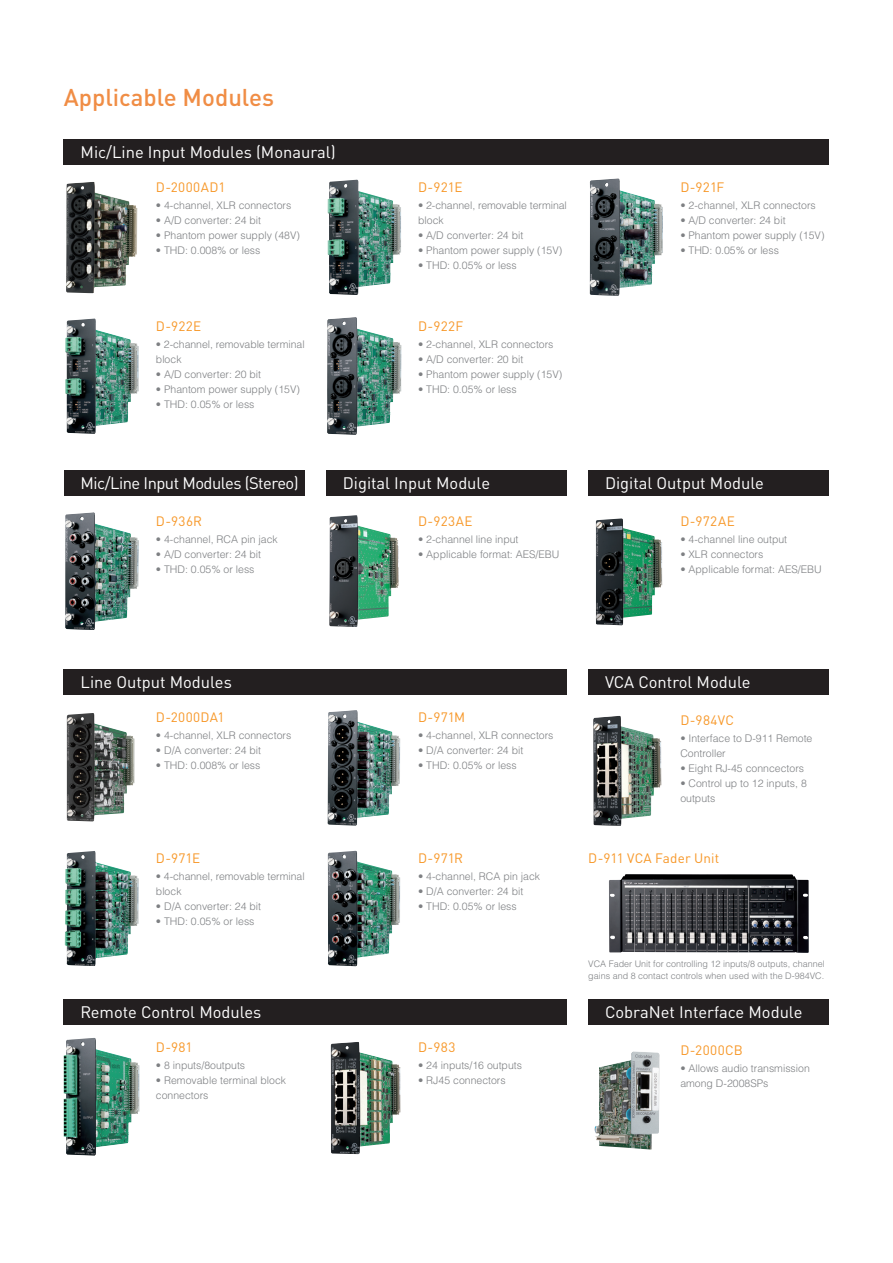
<style>
.page{position:relative;width:893px;height:1263px;background:#fff}
.page>*{position:absolute;margin:0;border:0;box-sizing:border-box;transform-origin:0 0}
.t1{font:500 24px "DINOT";color:#f08d45}
.t2{font:16.5px "DINOT";color:#fff}
.t3{font:16.5px "DINOT";letter-spacing:-.03em;color:#fff}
.t4{font:13.5px "DINOT";letter-spacing:.02em;color:#f79727}
.t5{font:300 10.5px/15px "Helvetica LT Std";color:#7e8083}
.t6{font:300 9px/12px "Helvetica LT Std";color:#7e8083}
</style>
<div class="page">
<div style="left:64px;top:139px;width:765px;height:25px;background:#231f20"></div>
<div style="left:64px;top:670px;width:503px;height:25px;background:#231f20"></div>
<div style="left:64px;top:999px;width:503px;height:25px;background:#231f20"></div>
<div style="left:64px;top:470px;width:241px;height:26px;background:#231f20"></div>
<div style="left:326px;top:470px;width:241px;height:26px;background:#231f20"></div>
<div style="left:588px;top:470px;width:241px;height:26px;background:#231f20"></div>
<div style="left:588px;top:670px;width:241px;height:25px;background:#231f20"></div>
<div style="left:588px;top:999px;width:241px;height:25px;background:#231f20"></div>
<img style="left:66px;top:182px;width:71px;height:111px">
<img style="left:66px;top:713px;width:69px;height:108px">
<img style="left:64px;top:1038px;width:76px;height:118px">
<img style="left:65px;top:512px;width:74px;height:118px">
<img style="left:329px;top:515px;width:70px;height:112px">
<img style="left:596px;top:518px;width:66px;height:107px">
<img style="left:593px;top:716px;width:68px;height:110px">
<img style="left:594px;top:1051px;width:66px;height:98px">
<img style="left:65px;top:318px;width:74px;height:116px">
<img style="left:328px;top:851px;width:72px;height:115px">
<img style="left:327px;top:317px;width:74px;height:118px">
<img style="left:327px;top:180px;width:74px;height:115px">
<img style="left:327px;top:710px;width:73px;height:116px">
<img style="left:331px;top:1042px;width:69px;height:112px">
<img style="left:590px;top:178px;width:73px;height:118px">
<img style="left:65px;top:851px;width:74px;height:115px">
<img style="left:609px;top:874px;width:200px;height:79px">
<h1 class="t1" style="left:64px;top:78px;width:212px">Applicable Modules</h1>
<h2 class="t2" style="left:81px;top:139px;width:257px">Mic/Line Input Modules (Monaural)</h2>
<p class="t4" style="left:156px;top:176px;width:71px">D-2000AD1</p>
<p class="t5" style="left:156px;top:197px;width:137px">• 4-channel, XLR connectors</p>
<p class="t5" style="left:156px;top:212px;width:107px">• A/D converter: 24 bit</p>
<p class="t5" style="left:156px;top:227px;width:146px">• Phantom power supply (48V)</p>
<p class="t5" style="left:156px;top:242px;width:106px">• THD: 0.008% or less</p>
<p class="t4" style="left:156px;top:315px;width:47px">D-922E</p>
<p class="t5" style="left:156px;top:336px;width:150px">• 2-channel, removable terminal block</p>
<p class="t5" style="left:156px;top:366px;width:107px">• A/D converter: 20 bit</p>
<p class="t5" style="left:156px;top:381px;width:146px">• Phantom power supply (15V)</p>
<p class="t5" style="left:156px;top:396px;width:100px">• THD: 0.05% or less</p>
<p class="t4" style="left:418px;top:176px;width:46px">D-921E</p>
<p class="t5" style="left:418px;top:197px;width:150px">• 2-channel, removable terminal block</p>
<p class="t5" style="left:418px;top:227px;width:107px">• A/D converter: 24 bit</p>
<p class="t5" style="left:418px;top:242px;width:146px">• Phantom power supply (15V)</p>
<p class="t5" style="left:418px;top:257px;width:100px">• THD: 0.05% or less</p>
<p class="t4" style="left:418px;top:315px;width:47px">D-922F</p>
<p class="t5" style="left:418px;top:336px;width:137px">• 2-channel, XLR connectors</p>
<p class="t5" style="left:418px;top:351px;width:107px">• A/D converter: 20 bit</p>
<p class="t5" style="left:418px;top:366px;width:146px">• Phantom power supply (15V)</p>
<p class="t5" style="left:418px;top:381px;width:100px">• THD: 0.05% or less</p>
<p class="t4" style="left:680px;top:176px;width:46px">D-921F</p>
<p class="t5" style="left:680px;top:197px;width:137px">• 2-channel, XLR connectors</p>
<p class="t5" style="left:680px;top:212px;width:107px">• A/D converter: 24 bit</p>
<p class="t5" style="left:680px;top:227px;width:146px">• Phantom power supply (15V)</p>
<p class="t5" style="left:680px;top:242px;width:100px">• THD: 0.05% or less</p>
<h2 class="t3" style="left:81px;top:470px;width:220px">Mic/Line Input Modules (Stereo)</h2>
<h2 class="t2" style="left:343px;top:470px;width:149px">Digital Input Module</h2>
<h2 class="t2" style="left:605px;top:470px;width:160px">Digital Output Module</h2>
<p class="t4" style="left:156px;top:511px;width:48px">D-936R</p>
<p class="t4" style="left:418px;top:511px;width:56px">D-923AE</p>
<p class="t4" style="left:680px;top:511px;width:56px">D-972AE</p>
<p class="t5" style="left:156px;top:531px;width:123px">• 4-channel, RCA pin jack</p>
<p class="t5" style="left:156px;top:546px;width:107px">• A/D converter: 24 bit</p>
<p class="t5" style="left:156px;top:561px;width:100px">• THD: 0.05% or less</p>
<p class="t5" style="left:418px;top:531px;width:102px">• 2-channel line input</p>
<p class="t5" style="left:418px;top:546px;width:143px">• Applicable format: AES/EBU</p>
<p class="t5" style="left:680px;top:531px;width:108px">• 4-channel line output</p>
<p class="t5" style="left:680px;top:546px;width:84px">• XLR connectors</p>
<p class="t5" style="left:680px;top:561px;width:143px">• Applicable format: AES/EBU</p>
<h2 class="t2" style="left:81px;top:670px;width:153px">Line Output Modules</h2>
<h2 class="t2" style="left:605px;top:670px;width:147px">VCA Control Module</h2>
<p class="t4" style="left:156px;top:707px;width:70px">D-2000DA1</p>
<p class="t4" style="left:418px;top:707px;width:49px">D-971M</p>
<p class="t4" style="left:680px;top:710px;width:55px">D-984VC</p>
<p class="t5" style="left:156px;top:728px;width:137px">• 4-channel, XLR connectors</p>
<p class="t5" style="left:156px;top:743px;width:107px">• D/A converter: 24 bit</p>
<p class="t5" style="left:156px;top:758px;width:106px">• THD: 0.008% or less</p>
<p class="t5" style="left:418px;top:728px;width:137px">• 4-channel, XLR connectors</p>
<p class="t5" style="left:418px;top:743px;width:107px">• D/A converter: 24 bit</p>
<p class="t5" style="left:418px;top:758px;width:100px">• THD: 0.05% or less</p>
<p class="t5" style="left:680px;top:731px;width:134px">• Interface to D-911 Remote<br>Controller</p>
<p class="t5" style="left:680px;top:761px;width:125px">• Eight RJ-45 conncectors</p>
<p class="t5" style="left:680px;top:776px;width:128px">• Control up to 12 inputs, 8 outputs</p>
<p class="t4" style="left:156px;top:848px;width:46px">D-971E</p>
<p class="t4" style="left:418px;top:848px;width:46px">D-971R</p>
<p class="t4" style="left:588px;top:848px;width:132px">D-911 VCA Fader Unit</p>
<p class="t5" style="left:156px;top:869px;width:150px">• 4-channel, removable terminal block</p>
<p class="t5" style="left:156px;top:899px;width:107px">• D/A converter: 24 bit</p>
<p class="t5" style="left:156px;top:914px;width:100px">• THD: 0.05% or less</p>
<p class="t5" style="left:418px;top:869px;width:123px">• 4-channel, RCA pin jack</p>
<p class="t5" style="left:418px;top:884px;width:107px">• D/A converter: 24 bit</p>
<p class="t5" style="left:418px;top:899px;width:100px">• THD: 0.05% or less</p>
<p class="t6" style="left:588px;top:957px;width:238px">VCA Fader Unit for controlling 12 inputs/8 outputs, channel gains and 8 contact controls when used with the D-984VC.</p>
<h2 class="t2" style="left:81px;top:999px;width:182px">Remote Control Modules</h2>
<h2 class="t2" style="left:605px;top:999px;width:199px">CobraNet Interface Module</h2>
<p class="t4" style="left:156px;top:1036px;width:38px">D-981</p>
<p class="t4" style="left:418px;top:1036px;width:39px">D-983</p>
<p class="t4" style="left:680px;top:1039px;width:64px">D-2000CB</p>
<p class="t5" style="left:156px;top:1057px;width:91px">• 8 inputs/8outputs</p>
<p class="t5" style="left:156px;top:1072px;width:132px">• Removable terminal block connectors</p>
<p class="t5" style="left:418px;top:1057px;width:105px">• 24 inputs/16 outputs</p>
<p class="t5" style="left:418px;top:1072px;width:89px">• RJ45 connectors</p>
<p class="t5" style="left:680px;top:1060px;width:131px">• Allows audio transmission among D-2008SPs</p>
</div>
